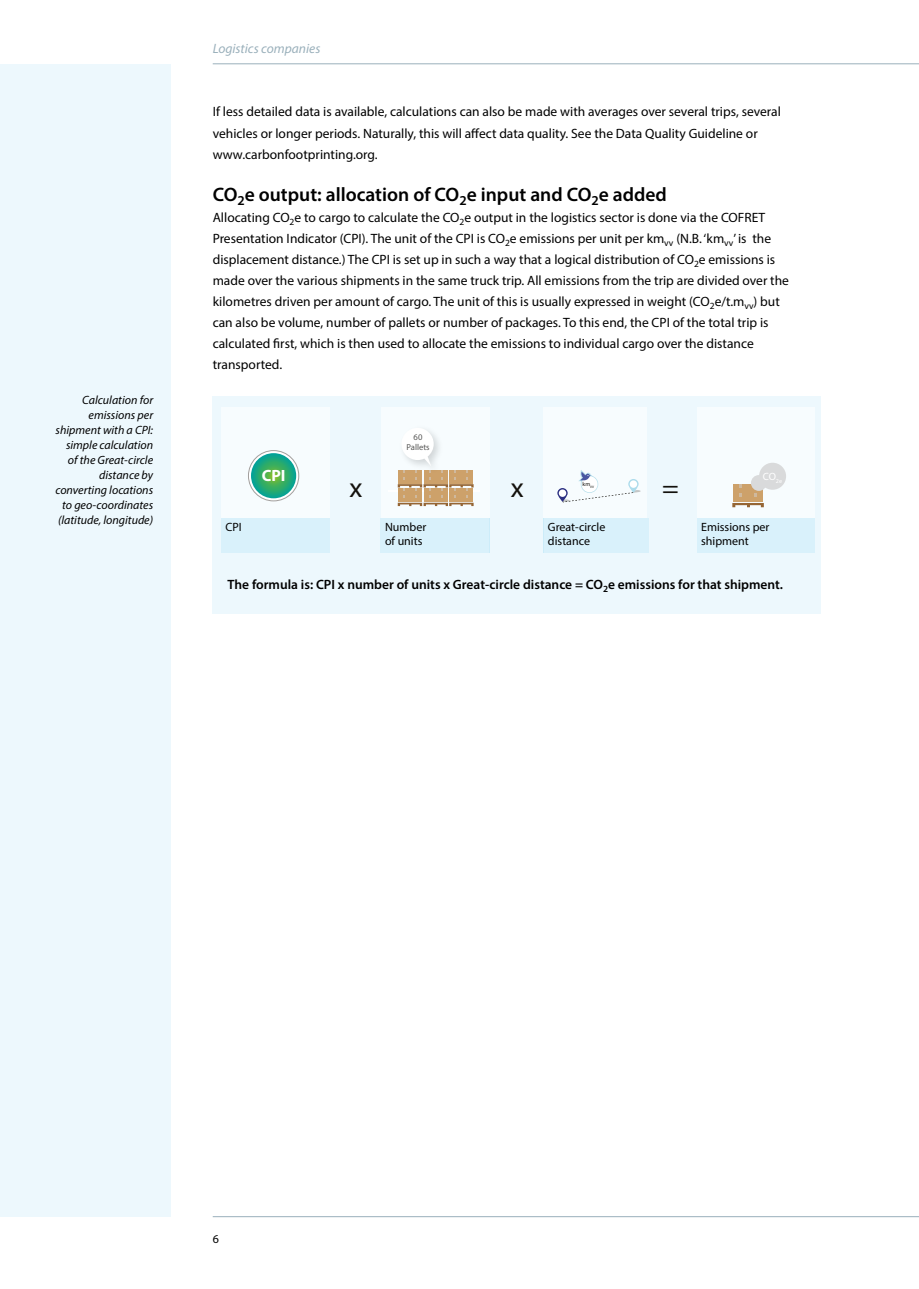
<style>
.page{position:relative;width:919px;height:1289px;background:#fff}
.page>*{position:absolute;margin:0;border:0;box-sizing:border-box;transform-origin:0 0}
.t1{font:27.9px "Myriad Pro";color:#13110c}
.t2{font:600 19.5px "Myriad Pro";color:#000}
.t3{font:700 16.35px "Myriad Pro";color:#fff}
.t4{font:13.5px/21px "Myriad Pro";color:#000}
.t5{font:600 13.5px "Myriad Pro";color:#000}
.t6{font:italic 13.5px "Myriad Pro";color:#9ab0bb}
.t7{font:italic 12px/15px "Myriad Pro";color:#000;text-align:right}
.t8{font:12px/13.5px "Myriad Pro";color:#000}
.t9{font:10.95px/13.2px "Myriad Pro";color:#000}
.t10{font:10.5px "Myriad Pro";color:#fff}
.t11{font:8.55px/10.4px "Myriad Pro";color:#575756;text-align:center}
.t12{font:5.85px "Myriad Pro";color:#13110c}
</style>
<div class="page">
<div style="left:0;top:64px;width:170px;height:1152px;background:#edf8fd"></div>
<hr style="left:213px;top:1216px;width:705px;height:1px;background:#9ab0bb">
<hr style="left:213px;top:63px;width:705px;height:1px;background:#9ab0bb">
<div style="left:213px;top:395px;width:608px;height:218px;background:#edf8fd"></div>
<div style="left:697px;top:407px;width:117px;height:112px;background:#f7fcfe"></div>
<svg style="left:732px;top:503px;width:31px;height:4px"></svg>
<div style="left:733px;top:493px;width:14px;height:9px;background:#cda16a"></div>
<div style="left:748px;top:493px;width:14px;height:9px;background:#cda16a"></div>
<div style="left:733px;top:484px;width:14px;height:9px;background:#cda16a"></div>
<div style="left:748px;top:484px;width:14px;height:9px;background:#cda16a"></div>
<div style="left:759px;top:463px;width:27px;height:27px;background:#d9dadb;border-radius:50%"></div>
<div style="left:750px;top:475px;width:16px;height:16px;background:#d9dadb;border-radius:50%"></div>
<div style="left:543px;top:407px;width:104px;height:112px;background:#f7fcfe"></div>
<svg style="left:557px;top:488px;width:10px;height:14px"></svg>
<svg style="left:558px;top:489px;width:8px;height:8px"></svg>
<svg style="left:562px;top:470px;width:78px;height:32px"></svg>
<div style="left:381px;top:407px;width:108px;height:112px;background:#f7fcfe"></div>
<hr style="left:388px;top:490px;width:92px;height:2px;background:#fff">
<svg style="left:398px;top:430px;width:75px;height:76px"></svg>
<div style="left:221px;top:407px;width:108px;height:112px;background:#f7fcfe"></div>
<svg style="left:248px;top:450px;width:51px;height:51px"></svg>
<div style="left:248px;top:450px;width:51px;height:51px;border:1px solid #a29f9d;border-radius:50%"></div>
<svg style="left:251px;top:453px;width:45px;height:45px;background:#2bab72"></svg>
<div style="left:221px;top:518px;width:108px;height:35px;background:#d9f1fb"></div>
<div style="left:381px;top:518px;width:108px;height:35px;background:#d9f1fb"></div>
<div style="left:543px;top:518px;width:105px;height:35px;background:#d9f1fb"></div>
<div style="left:696px;top:518px;width:118px;height:35px;background:#d9f1fb"></div>
<p class="t7" style="left:55px;top:392px;width:99px">Calculation for emissions per shipment with a CPI: simple calculation of the Great-circle distance by converting locations to geo-coordinates (latitude, longitude)</p>
<p class="t6" style="left:213px;top:40px;width:109px">Logistics companies</p>
<p class="t4" style="left:213px;top:101px;width:569px">If less detailed data is available, calculations can also be made with averages over several trips, several vehicles or longer periods. Naturally, this will affect data quality. See the Data Quality Guideline or www.carbonfootprinting.org.</p>
<h2 class="t2" style="left:213px;top:181px;width:455px">CO<sub>2</sub>e output: allocation of CO<sub>2</sub>e input and CO<sub>2</sub>e added</h2>
<p class="t4" style="left:213px;top:206px;width:577px">Allocating CO<sub>2</sub>e to cargo to calculate the CO<sub>2</sub>e output in the logistics sector is done via the COFRET Presentation Indicator (CPI). The unit of the CPI is CO<sub>2</sub>e emissions per unit per km<sub>vv</sub> (N.B. ‘km<sub>vv</sub>’ is the displacement distance.) The CPI is set up in such a way that a logical distribution of CO<sub>2</sub>e emissions is made over the various shipments in the same truck trip. All emissions from the trip are divided over the kilometres driven per amount of cargo. The unit of this is usually expressed in weight (CO<sub>2</sub>e/t.m<sub>vv</sub>) but can also be volume, number of pallets or number of packages. To this end, the CPI of the total trip is calculated first, which is then used to allocate the emissions to individual cargo over the distance transported.</p>
<p class="t11" style="left:406px;top:432px;width:25px">60<br>Pallets</p>
<p class="t3" style="left:262px;top:464px;width:25px">CPI</p>
<p class="t10" style="left:762px;top:469px;width:21px">CO<sub>2e</sub></p>
<p class="t12" style="left:582px;top:480px;width:13px">km<sub>VV</sub></p>
<p class="t9" style="left:554px;top:524px;width:63px">Hemelsbrede afstand</p>
<h1 class="t1" style="left:349px;top:471px;width:14px">x</h1>
<h1 class="t1" style="left:511px;top:471px;width:14px">x</h1>
<h1 class="t1" style="left:662px;top:471px;width:18px">=</h1>
<p class="t8" style="left:225px;top:520px;width:18px">CPI</p>
<p class="t8" style="left:385px;top:520px;width:43px">Number of units</p>
<p class="t8" style="left:548px;top:520px;width:59px">Great-circle distance</p>
<p class="t8" style="left:701px;top:520px;width:70px">Emissions per shipment</p>
<p class="t9" style="left:389px;top:524px;width:80px">Aantal eenheden</p>
<p class="t9" style="left:225px;top:524px;width:16px">CPI</p>
<p class="t9" style="left:708px;top:524px;width:56px">Uitstoot per zending</p>
<p class="t5" style="left:227px;top:575px;width:557px">The formula is: CPI x number of units x Great-circle distance = CO<sub>2</sub>e emissions for that shipment.</p>
<p class="t8" style="left:213px;top:1231px;width:8px">6</p>
</div>
